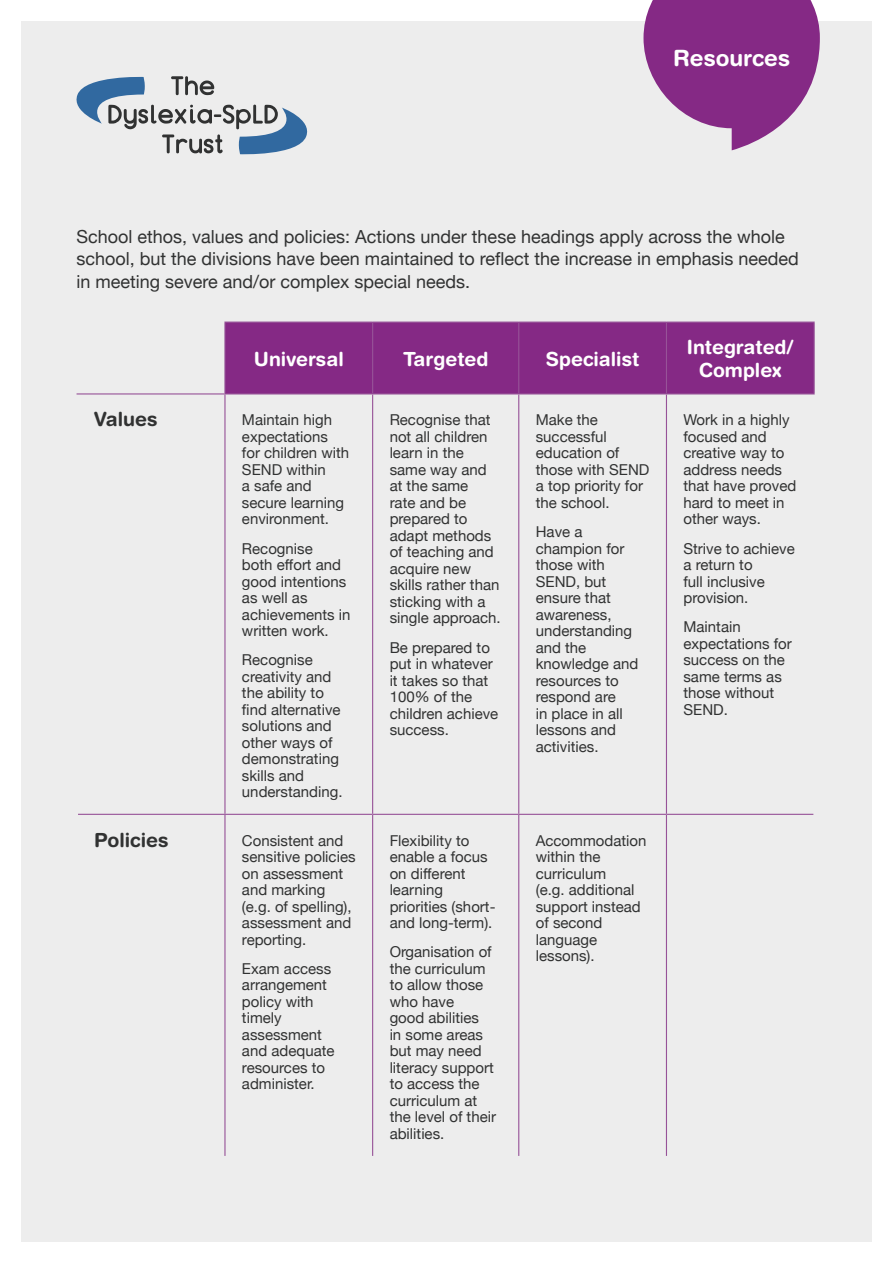
<style>
.page{position:relative;width:893px;height:1263px;background:#fff}
.page>*{position:absolute;margin:0;border:0;box-sizing:border-box;transform-origin:0 0}
.t1{font:700 22.5px "Helvetica Rounded";color:#fff}
.Table_Header{font:700 19.5px/22.5px "Helvetica Rounded";color:#fff;text-align:center}
.Table_Body{font:700 19.5px "Helvetica Rounded";color:#313232}
.Body{font:18px/22.5px "Helvetica Neue";color:#313232}
.Table_Body-2{font:15px/16.5px "Helvetica Neue";color:#313232}
</style>
<div class="page">
<div style="left:21px;top:21px;width:851px;height:1221px;background:#ededed"></div>
<svg style="left:76px;top:76px;width:232px;height:79px"></svg>
<svg style="left:643px;top:0;width:177px;height:150px"></svg>
<div style="left:226px;top:323px;width:588px;height:70px;background:#852985"></div>
<hr style="left:224px;top:394px;width:2px;height:420px;background:#975398">
<hr style="left:372px;top:394px;width:1px;height:420px;background:#975398">
<hr style="left:518px;top:394px;width:1px;height:420px;background:#975398">
<hr style="left:666px;top:394px;width:1px;height:420px;background:#975398">
<hr style="left:78px;top:814px;width:147px;height:1px;background:#975398">
<hr style="left:225px;top:814px;width:148px;height:1px;background:#975398">
<hr style="left:224px;top:815px;width:2px;height:341px;background:#975398">
<hr style="left:373px;top:814px;width:146px;height:1px;background:#975398">
<hr style="left:372px;top:815px;width:1px;height:341px;background:#975398">
<hr style="left:519px;top:814px;width:147px;height:1px;background:#975398">
<hr style="left:518px;top:815px;width:1px;height:341px;background:#975398">
<hr style="left:666px;top:814px;width:147px;height:1px;background:#975398">
<hr style="left:666px;top:815px;width:1px;height:341px;background:#975398">
<hr style="left:224px;top:322px;width:149px;height:1px;background:#975398">
<hr style="left:224px;top:323px;width:2px;height:70px;background:#975398">
<hr style="left:373px;top:322px;width:146px;height:1px;background:#975398">
<hr style="left:372px;top:323px;width:1px;height:70px;background:#975398">
<hr style="left:519px;top:322px;width:147px;height:1px;background:#975398">
<hr style="left:518px;top:323px;width:1px;height:70px;background:#975398">
<hr style="left:666px;top:322px;width:149px;height:1px;background:#975398">
<hr style="left:666px;top:323px;width:1px;height:70px;background:#975398">
<hr style="left:814px;top:323px;width:1px;height:70px;background:#975398">
<hr style="left:77px;top:393px;width:148px;height:1px;background:#975398">
<hr style="left:225px;top:393px;width:148px;height:1px;background:#975398">
<hr style="left:373px;top:393px;width:146px;height:1px;background:#975398">
<hr style="left:519px;top:393px;width:147px;height:1px;background:#975398">
<hr style="left:666px;top:393px;width:149px;height:1px;background:#975398">
<h1 class="t1" style="left:673px;top:44px;width:118px">Resources</h1>
<p class="Body" style="left:77px;top:225px;width:724px">School ethos, values and policies: Actions under these headings apply across the whole school, but the divisions have been maintained to reflect the increase in emphasis needed in meeting severe and/or complex special needs.</p>
<p class="Table_Header" style="left:254px;top:347px;width:91px">Universal</p>
<p class="Table_Header" style="left:403px;top:347px;width:87px">Targeted</p>
<p class="Table_Header" style="left:546px;top:347px;width:95px">Specialist</p>
<p class="Table_Header" style="left:687px;top:336px;width:108px">Integrated/<br>Complex</p>
<p class="Table_Body" style="left:94px;top:407px;width:65px">Values</p>
<p class="Table_Body-2" style="left:242px;top:411px;width:109px">Maintain high expectations for children with<br>SEND within<br>a safe and secure learning environment.</p>
<p class="Table_Body-2" style="left:242px;top:540px;width:110px">Recognise<br>both effort and good intentions as well as achievements in written work.</p>
<p class="Table_Body-2" style="left:242px;top:651px;width:102px">Recognise creativity and the ability to find alternative solutions and other ways of demonstrating skills and understanding.</p>
<p class="Table_Body" style="left:94px;top:828px;width:76px">Policies</p>
<p class="Table_Body-2" style="left:242px;top:832px;width:115px">Consistent and sensitive policies on assessment and marking (e.g. of spelling), assessment and reporting.</p>
<p class="Table_Body-2" style="left:242px;top:960px;width:94px">Exam access arrangement policy with timely assessment and adequate resources to administer.</p>
<p class="Table_Body-2" style="left:390px;top:411px;width:113px">Recognise that not all children learn in the same way and at the same<br>rate and be prepared to adapt methods of teaching and acquire new skills rather than sticking with a single approach.</p>
<p class="Table_Body-2" style="left:390px;top:639px;width:110px">Be prepared to put in whatever it takes so that<br>100% of the children achieve success.</p>
<p class="Table_Body-2" style="left:390px;top:832px;width:107px">Flexibility to enable a focus on different learning priorities (short&shy;and long-term).</p>
<p class="Table_Body-2" style="left:390px;top:943px;width:108px">Organisation of the curriculum to allow those who have<br>good abilities<br>in some areas but may need literacy support to access the curriculum at the level of their abilities.</p>
<p class="Table_Body-2" style="left:536px;top:411px;width:115px">Make the successful education of those with SEND a top priority for the school.</p>
<p class="Table_Body-2" style="left:536px;top:523px;width:104px">Have a champion for those with<br>SEND, but ensure that awareness, understanding and the knowledge and resources to respond are<br>in place in all lessons and activities.</p>
<p class="Table_Body-2" style="left:536px;top:832px;width:112px">Accommodation within the curriculum<br>(e.g. additional support instead of second language lessons).</p>
<p class="Table_Body-2" style="left:683px;top:411px;width:114px">Work in a highly focused and creative way to address needs that have proved hard to meet in other ways.</p>
<p class="Table_Body-2" style="left:683px;top:540px;width:113px">Strive to achieve a return to<br>full inclusive provision.</p>
<p class="Table_Body-2" style="left:683px;top:618px;width:110px">Maintain expectations for success on the same terms as those without<br>SEND.</p>
</div>
